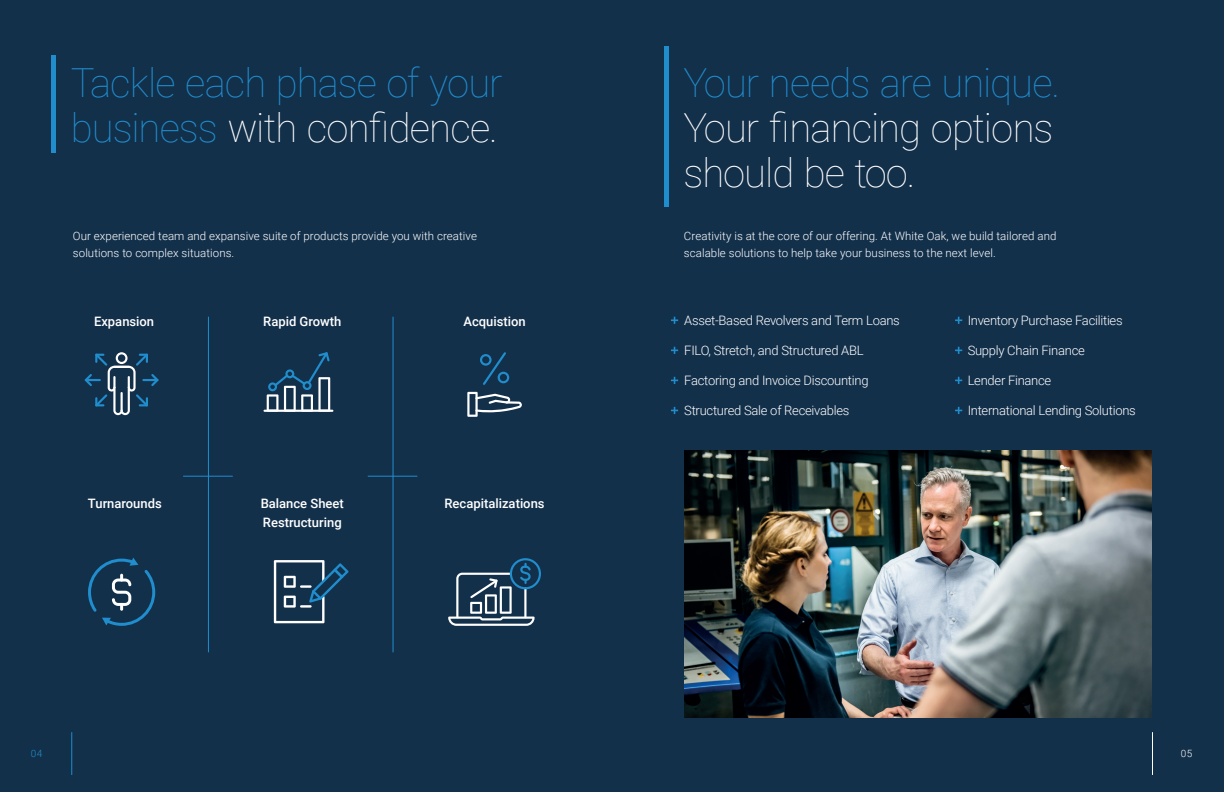
<style>
.page{position:relative;width:1224px;height:792px;background:#13304b}
.page>*{position:absolute;margin:0;border:0;box-sizing:border-box;transform-origin:0 0}
.t1{font:100 40px/45px "Roboto";letter-spacing:-.025em;color:#208dcd}
.t2{font:100 40px/45px "Roboto";letter-spacing:-.025em;color:#fff}
.t3{font:300 13px "Roboto";letter-spacing:-.02em;color:#fff}
.t4{font:500 13px/19px "Roboto";color:#fff}
.t5{font:300 11.5px/17.5px "Roboto";letter-spacing:.005em;color:#fff}
.t6{font:300 10px "Roboto";color:#208dcd}
.t7{font:300 10px "Roboto";color:#fff}
.s1{color:#fff}
</style>
<div class="page">
<svg style="left:671px;top:317px;width:7px;height:7px"></svg>
<svg style="left:671px;top:347px;width:7px;height:7px"></svg>
<svg style="left:671px;top:377px;width:7px;height:7px"></svg>
<svg style="left:671px;top:407px;width:7px;height:7px"></svg>
<svg style="left:955px;top:317px;width:7px;height:7px"></svg>
<svg style="left:955px;top:347px;width:7px;height:7px"></svg>
<svg style="left:955px;top:377px;width:7px;height:7px"></svg>
<svg style="left:955px;top:407px;width:7px;height:7px"></svg>
<img style="left:684px;top:451px;width:468px;height:266px">
<svg style="left:85px;top:352px;width:73px;height:63px"></svg>
<hr style="left:208px;top:317px;width:1px;height:335px;background:#208dcd">
<hr style="left:393px;top:317px;width:1px;height:335px;background:#208dcd">
<hr style="left:183px;top:476px;width:50px;height:1px;background:#208dcd">
<hr style="left:368px;top:476px;width:49px;height:1px;background:#208dcd">
<hr style="left:264px;top:410px;width:69px;height:2px;background:#fff">
<svg style="left:267px;top:352px;width:63px;height:60px"></svg>
<svg style="left:467px;top:392px;width:55px;height:25px"></svg>
<svg style="left:480px;top:352px;width:29px;height:33px"></svg>
<svg style="left:88px;top:558px;width:67px;height:68px"></svg>
<svg style="left:274px;top:560px;width:74px;height:63px"></svg>
<svg style="left:448px;top:558px;width:93px;height:68px"></svg>
<div style="left:51px;top:56px;width:5px;height:97px;background:#208dcd"></div>
<hr style="left:664px;top:46px;width:4px;height:161px;background:#208dcd">
<hr style="left:1152px;top:732px;width:1px;height:43px;background:#fff">
<hr style="left:72px;top:732px;width:1px;height:43px;background:#208dcd">
<h1 class="t1" style="left:71px;top:59px;width:433px">Tackle each phase of your business <span class="s1">with confidence.</span></h1>
<h1 class="t1" style="left:683px;top:59px;width:378px">Your needs are unique.</h1>
<h1 class="t2" style="left:683px;top:104px;width:371px">Your financing options should be too.</h1>
<p class="t5" style="left:73px;top:227px;width:406px">Our experienced team and expansive suite of products provide you with creative solutions to complex situations.</p>
<p class="t4" style="left:94px;top:312px;width:62px">Expansion</p>
<p class="t4" style="left:263px;top:312px;width:80px">Rapid Growth</p>
<p class="t4" style="left:463px;top:312px;width:64px">Acquistion</p>
<p class="t4" style="left:88px;top:494px;width:75px">Turnarounds</p>
<p class="t4" style="left:445px;top:494px;width:102px">Recapitalizations</p>
<p class="t4" style="left:261px;top:494px;width:85px">Balance Sheet<br>Restructuring</p>
<p class="t5" style="left:684px;top:227px;width:374px">Creativity is at the core of our offering. At White Oak, we build tailored and scalable solutions to help take your business to the next level.</p>
<p class="t3" style="left:684px;top:311px;width:217px">Asset-Based Revolvers and Term Loans</p>
<p class="t3" style="left:684px;top:341px;width:181px">FILO, Stretch, and Structured ABL</p>
<p class="t3" style="left:684px;top:371px;width:186px">Factoring and Invoice Discounting</p>
<p class="t3" style="left:684px;top:401px;width:167px">Structured Sale of Receivables</p>
<p class="t3" style="left:968px;top:311px;width:157px">Inventory Purchase Facilities</p>
<p class="t3" style="left:968px;top:341px;width:119px">Supply Chain Finance</p>
<p class="t3" style="left:968px;top:371px;width:85px">Lender Finance</p>
<p class="t3" style="left:968px;top:401px;width:170px">International Lending Solutions</p>
<p class="t6" style="left:31px;top:747px;width:13px">04</p>
<p class="t7" style="left:1181px;top:747px;width:13px">05</p>
</div>
